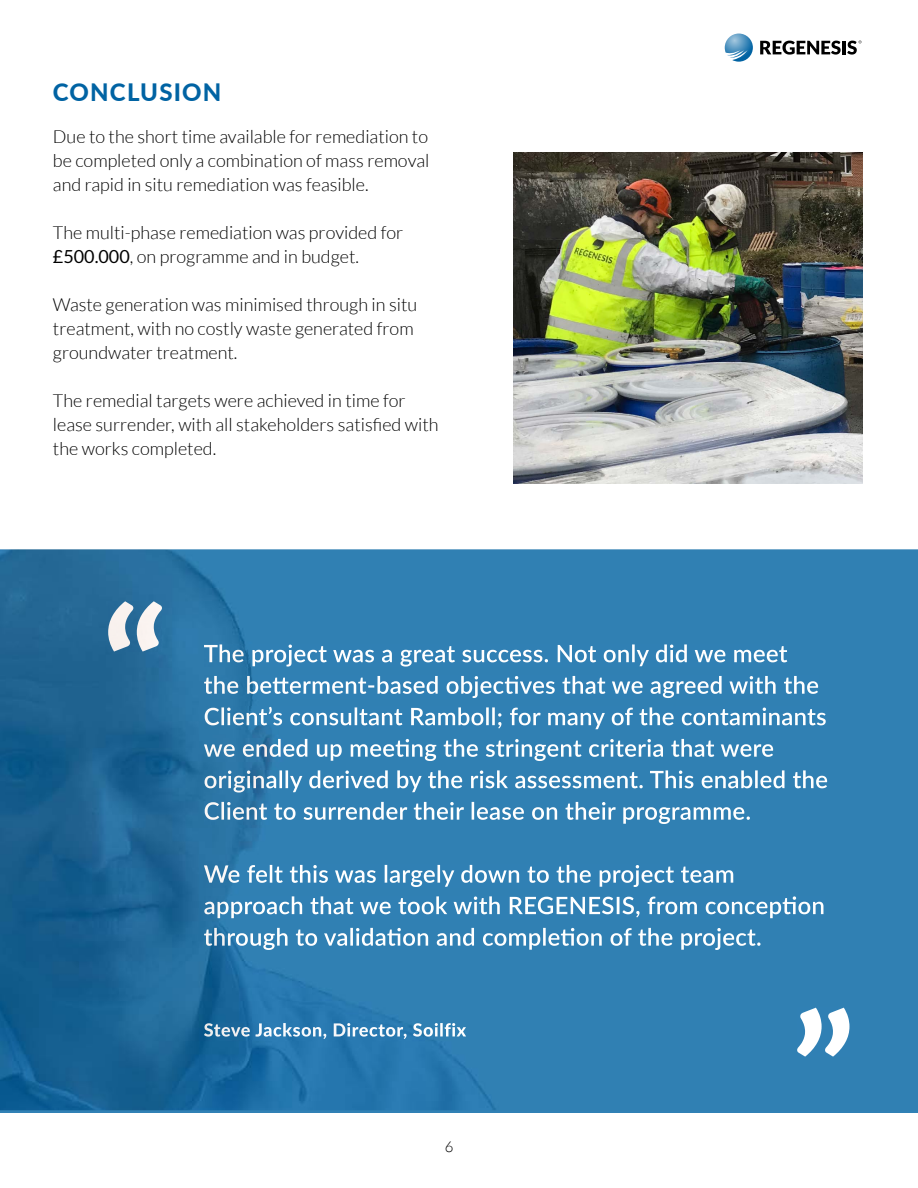
<style>
.page{position:relative;width:918px;height:1188px;background:#fff}
.page>*{position:absolute;margin:0;border:0;box-sizing:border-box;transform-origin:0 0}
.t1{font:800 24px "Lato";letter-spacing:.05em;color:#0063a3}
.t2{font:300 18px/24px "Lato";color:#000}
.t3{font:300 15px "Lato";color:#000}
.s1{font-weight:400}
</style>
<div class="page">
<hr style="left:0;top:1110px;width:918px;height:3px;background:#3181b5">
<img style="left:0;top:549px;width:918px;height:561px">
<img style="left:204px;top:1023px;width:262px;height:16px">
<img style="left:204px;top:644px;width:583px;height:23px">
<img style="left:204px;top:676px;width:615px;height:22px">
<img style="left:205px;top:707px;width:622px;height:22px">
<img style="left:204px;top:739px;width:570px;height:22px">
<img style="left:205px;top:770px;width:623px;height:23px">
<img style="left:205px;top:802px;width:545px;height:22px">
<img style="left:204px;top:865px;width:531px;height:22px">
<img style="left:204px;top:896px;width:621px;height:22px">
<img style="left:204px;top:928px;width:557px;height:22px">
<img style="left:108px;top:601px;width:54px;height:51px">
<img style="left:797px;top:1008px;width:52px;height:49px">
<svg style="left:725px;top:34px;width:28px;height:28px"></svg>
<svg style="left:760px;top:41px;width:81px;height:14px"></svg>
<hr style="left:842px;top:41px;width:4px;height:13px;background:#000">
<svg style="left:847px;top:40px;width:15px;height:15px"></svg>
<img style="left:513px;top:153px;width:350px;height:331px">
<h1 class="t1" style="left:53px;top:74px;width:170px">CONCLUSION</h1>
<p class="t2" style="left:53px;top:125px;width:378px;text-align:justify">Due to the short time available for remediation to be completed only a combination of mass removal and rapid in situ remediation was feasible.</p>
<p class="t2" style="left:53px;top:221px;width:352px">The multi-phase remediation was provided for <span class="s1">£500.000</span>, on programme and in budget.</p>
<p class="t2" style="left:53px;top:293px;width:366px">Waste generation was minimised through in situ treatment, with no costly waste generated from groundwater treatment.</p>
<p class="t2" style="left:53px;top:389px;width:387px">The remedial targets were achieved in time for lease surrender, with all stakeholders satisfied with the works completed.</p>
<p class="t3" style="left:445px;top:1139px;width:10px">6</p>
</div>
